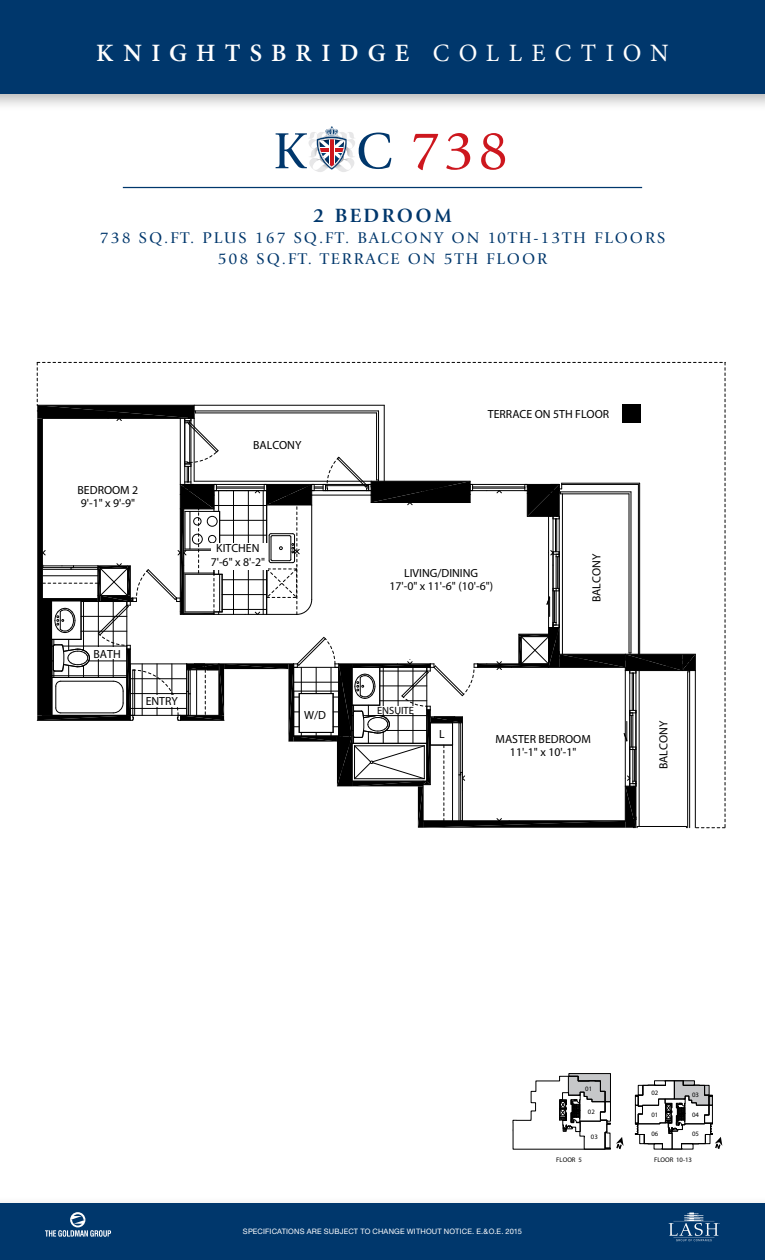
<style>
.page{position:relative;width:765px;height:1260px;background:#fff}
.page>*{position:absolute;margin:0;border:0;box-sizing:border-box;transform-origin:0 0}
.t1{font:55.75px "Giovanni";color:#cd171e}
.t2{font:600 25px "Minion Pro";letter-spacing:.365em;color:#fff}
.t3{font:700 20px "Giovanni";letter-spacing:.12em;color:#00376c}
.t4{font:16.25px "Giovanni";letter-spacing:.12em;color:#00376c}
.t5{font:11.75px/13.1px "Myriad Pro";color:#000;text-align:center}
.t6{font:10.5px "Myriad Pro";color:#000}
.t7{font:7.5px "Helvetica Neue";letter-spacing:.02em;color:#fff}
.t8{font:6.75px "Myriad Pro";color:#000}
.s1{font-weight:400}
.s2{font-size:52.88px;color:#00376c}
</style>
<div class="page">
<div style="left:0;top:1197px;width:765px;height:63px;background:#000;opacity:.29"></div>
<div style="left:0;top:1204px;width:765px;height:56px;background:#00376c"></div>
<svg style="left:669px;top:1213px;width:51px;height:28px"></svg>
<svg style="left:45px;top:1212px;width:66px;height:25px"></svg>
<div style="left:0;top:0;width:765px;height:112px;background:#000;opacity:.29"></div>
<div style="left:0;top:0;width:765px;height:94px;background:#00376c"></div>
<svg style="left:308px;top:126px;width:47px;height:46px"></svg>
<hr style="left:123px;top:187px;width:519px;height:1px;background:#00376c">
<svg style="left:513px;top:1073px;width:111px;height:76px"></svg>
<svg style="left:635px;top:1081px;width:87px;height:68px"></svg>
<svg style="left:37px;top:362px;width:689px;height:467px"></svg>
<h2 class="t2" style="left:96px;top:36px;width:574px">KNIGHTSBRIDGE <span class="s1">COLLECTION</span></h2>
<p class="t1" style="left:273px;top:119px;width:237px"><span class="s2">K C</span> 738</p>
<p class="t3" style="left:313px;top:204px;width:140px">2 BEDROOM</p>
<p class="t4" style="left:100px;top:229px;width:567px">738 SQ.FT. PLUS 167 SQ.FT. BALCONY ON 10TH-13TH FLOORS</p>
<p class="t4" style="left:218px;top:250px;width:331px">508 SQ.FT. TERRACE ON 5TH FLOOR</p>
<p class="t5" style="left:78px;top:483px;width:62px;text-align:left">BEDROOM 2<br>9'-1" x 9'-9"</p>
<p class="t5" style="left:253px;top:438px;width:50px">BALCONY</p>
<p class="t5" style="left:211px;top:542px;width:56px">KITCHEN<br>7'-6" x 8'-2"</p>
<p class="t5" style="left:94px;top:648px;width:29px">BATH</p>
<p class="t5" style="left:146px;top:695px;width:34px">ENTRY</p>
<p class="t5" style="left:304px;top:708px;width:23px">W/D</p>
<p class="t5" style="left:488px;top:408px;width:123px">TERRACE ON 5TH FLOOR</p>
<p class="t5" style="left:389px;top:567px;width:105px">LIVING/DINING<br>17'-0" x 11'-6" (10'-6")</p>
<p class="t6" style="left:377px;top:704px;width:38px">ENSUITE</p>
<p class="t5" style="left:590px;top:602px;width:50px;rotate:-90deg">BALCONY</p>
<p class="t5" style="left:439px;top:728px;width:7px">L</p>
<p class="t5" style="left:496px;top:732px;width:97px">MASTER BEDROOM<br>11'-1" x 10'-1"</p>
<p class="t5" style="left:657px;top:769px;width:50px;rotate:-90deg">BALCONY</p>
<p class="t7" style="left:243px;top:1227px;width:281px">SPECIFICATIONS ARE SUBJECT TO CHANGE WITHOUT NOTICE. E.&amp;O.E. 2015</p>
<p class="t8" style="left:585px;top:1084px;width:8px">01</p>
<p class="t8" style="left:588px;top:1107px;width:8px">02</p>
<p class="t8" style="left:591px;top:1132px;width:8px">03</p>
<p class="t8" style="left:556px;top:1155px;width:27px">FLOOR 5</p>
<p class="t8" style="left:652px;top:1089px;width:8px">02</p>
<p class="t8" style="left:692px;top:1091px;width:8px">03</p>
<p class="t8" style="left:652px;top:1130px;width:8px">06</p>
<p class="t8" style="left:692px;top:1129px;width:8px">05</p>
<p class="t8" style="left:692px;top:1110px;width:8px">04</p>
<p class="t8" style="left:652px;top:1110px;width:8px">01</p>
<p class="t8" style="left:654px;top:1155px;width:39px">FLOOR 10-13</p>
</div>
